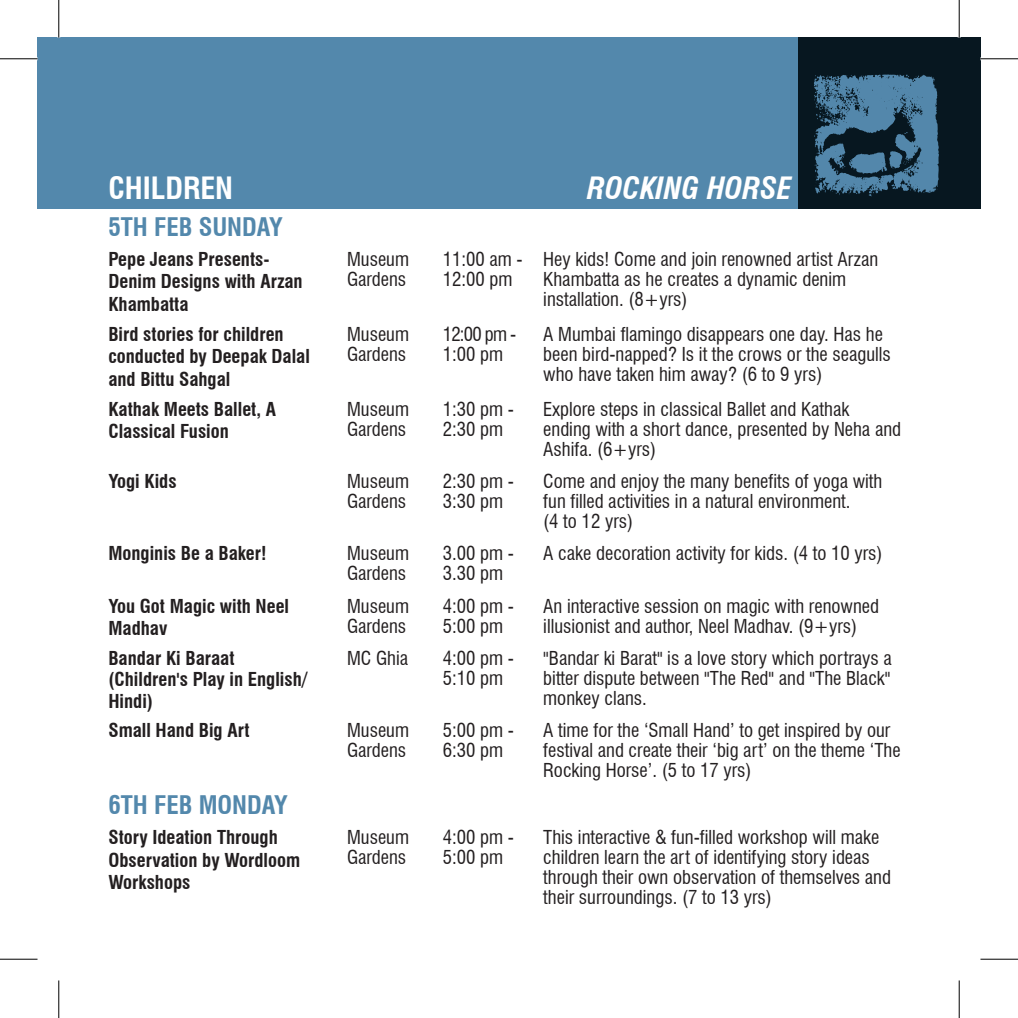
<style>
.page{position:relative;width:1018px;height:1018px;background:#fff}
.page>*{position:absolute;margin:0;border:0;box-sizing:border-box;transform-origin:0 0}
.t1{font:italic 700 condensed 30px "Swiss 721 BT";color:#fff}
.t2{font:700 condensed 30px "Swiss 721 BT";color:#fff}
.t3{font:700 condensed 25px "Swiss 721 BT";color:#5388ac}
.t4{font:condensed 18.75px/20px "Swiss 721 BT";color:#231f20}
.t5{font:700 condensed 18.75px/22.5px "Swiss 721 BT";color:#231f20}
</style>
<div class="page">
<div style="left:38px;top:38px;width:942px;height:171px;background:#5388ac"></div>
<div style="left:798px;top:38px;width:182px;height:171px;background:#071720"></div>
<svg style="left:814px;top:74px;width:125px;height:122px"></svg>
<hr style="left:0;top:58px;width:38px;height:1px;background:#000">
<hr style="left:980px;top:58px;width:38px;height:1px;background:#000">
<hr style="left:0;top:958px;width:38px;height:1px;background:#000">
<hr style="left:980px;top:958px;width:38px;height:1px;background:#000">
<hr style="left:58px;top:0;width:1px;height:38px;background:#000">
<hr style="left:58px;top:980px;width:1px;height:38px;background:#000">
<hr style="left:958px;top:0;width:1px;height:38px;background:#000">
<hr style="left:958px;top:980px;width:1px;height:38px;background:#000">
<h1 class="t2" style="left:108px;top:170px;width:126px">CHILDREN</h1>
<h1 class="t1" style="left:587px;top:170px;width:206px">ROCKING HORSE</h1>
<h2 class="t3" style="left:108px;top:212px;width:176px">5TH FEB SUNDAY</h2>
<p class="t5" style="left:108px;top:248px;width:196px">Pepe Jeans Presents-<br>Denim Designs with Arzan<br>Khambatta</p>
<p class="t4" style="left:347px;top:249px;width:64px">Museum<br>Gardens</p>
<p class="t4" style="left:443px;top:249px;width:81px">11:00 am -<br>12:00 pm</p>
<p class="t4" style="left:543px;top:249px;width:336px">Hey kids! Come and join renowned artist Arzan<br>Khambatta as he creates a dynamic denim installation. (8+yrs)</p>
<p class="t5" style="left:108px;top:322px;width:203px">Bird stories for children conducted by Deepak Dalal and Bittu Sahgal</p>
<p class="t4" style="left:347px;top:324px;width:64px">Museum<br>Gardens</p>
<p class="t4" style="left:443px;top:324px;width:75px">12:00 pm -<br>1:00 pm</p>
<p class="t4" style="left:543px;top:324px;width:349px">A Mumbai flamingo disappears one day. Has he been bird-napped? Is it the crows or the seagulls who have taken him away? (6 to 9 yrs)</p>
<p class="t5" style="left:108px;top:397px;width:169px">Kathak Meets Ballet, A<br>Classical Fusion</p>
<p class="t4" style="left:347px;top:399px;width:64px">Museum<br>Gardens</p>
<p class="t4" style="left:443px;top:399px;width:73px">1:30 pm -<br>2:30 pm</p>
<p class="t4" style="left:543px;top:399px;width:359px">Explore steps in classical Ballet and Kathak ending with a short dance, presented by Neha and<br>Ashifa. (6+yrs)</p>
<p class="t5" style="left:108px;top:470px;width:70px">Yogi Kids</p>
<p class="t4" style="left:347px;top:471px;width:64px">Museum<br>Gardens</p>
<p class="t4" style="left:443px;top:471px;width:73px">2:30 pm -<br>3:30 pm</p>
<p class="t4" style="left:543px;top:471px;width:340px">Come and enjoy the many benefits of yoga with fun filled activities in a natural environment.<br>(4 to 12 yrs)</p>
<p class="t5" style="left:108px;top:542px;width:160px">Monginis Be a Baker!</p>
<p class="t4" style="left:347px;top:543px;width:64px">Museum<br>Gardens</p>
<p class="t4" style="left:443px;top:543px;width:73px">3.00 pm -<br>3.30 pm</p>
<p class="t4" style="left:543px;top:543px;width:341px">A cake decoration activity for kids. (4 to 10 yrs)</p>
<p class="t5" style="left:108px;top:594px;width:182px">You Got Magic with Neel<br>Madhav</p>
<p class="t4" style="left:347px;top:596px;width:64px">Museum<br>Gardens</p>
<p class="t4" style="left:443px;top:596px;width:73px">4:00 pm -<br>5:00 pm</p>
<p class="t4" style="left:543px;top:596px;width:337px">An interactive session on magic with renowned illusionist and author, Neel Madhav. (9+yrs)</p>
<p class="t5" style="left:108px;top:647px;width:201px;line-height:21.2px">Bandar Ki Baraat (Children's Play in English/<br>Hindi)</p>
<p class="t4" style="left:347px;top:648px;width:63px">MC Ghia</p>
<p class="t4" style="left:443px;top:648px;width:73px">4:00 pm -<br>5:10 pm</p>
<p class="t4" style="left:543px;top:648px;width:350px;text-align:justify">"Bandar ki Barat" is a love story which portrays a bitter dispute between "The Red" and "The Black" monkey clans.</p>
<p class="t5" style="left:108px;top:719px;width:142px">Small Hand Big Art</p>
<p class="t4" style="left:347px;top:720px;width:64px">Museum<br>Gardens</p>
<p class="t4" style="left:443px;top:720px;width:73px">5:00 pm -<br>6:30 pm</p>
<p class="t4" style="left:543px;top:720px;width:359px">A time for the ‘Small Hand’ to get inspired by our festival and create their ‘big art’ on the theme ‘The<br>Rocking Horse’. (5 to 17 yrs)</p>
<h2 class="t3" style="left:108px;top:790px;width:181px">6TH FEB MONDAY</h2>
<p class="t5" style="left:108px;top:826px;width:193px">Story Ideation Through<br>Observation by Wordloom<br>Workshops</p>
<p class="t4" style="left:347px;top:827px;width:64px">Museum<br>Gardens</p>
<p class="t4" style="left:443px;top:827px;width:73px">4:00 pm -<br>5:00 pm</p>
<p class="t4" style="left:543px;top:827px;width:349px">This interactive &amp; fun-filled workshop will make children learn the art of identifying story ideas through their own observation of themselves and their surroundings. (7 to 13 yrs)</p>
</div>
